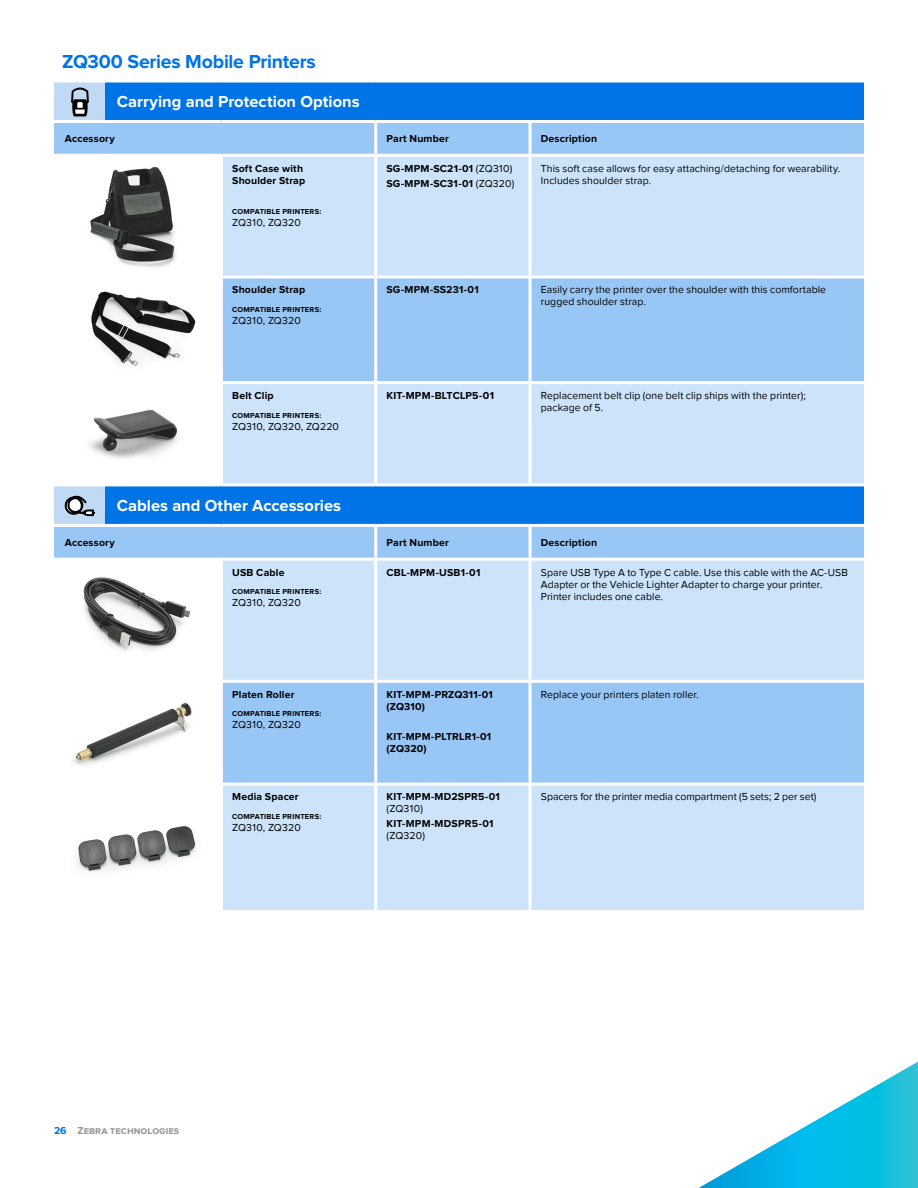
<style>
.page{position:relative;width:918px;height:1188px;background:#fff}
.page>*{position:absolute;margin:0;border:0;box-sizing:border-box;transform-origin:0 0}
.t1{font:700 19.5px "Proxima Nova";letter-spacing:-.015em;color:#0073e6}
.t2{font:700 16.5px "Proxima Nova";letter-spacing:.005em;color:#fff}
.t3{font:10.5px/12px "Proxima Nova";letter-spacing:.01em;color:#000}
.t4{font:700 10.5px/12px "Proxima Nova";letter-spacing:.015em;color:#000}
.t5{font:700 10.5px "Proxima Nova";color:#989899}
.t6{font:700 7.5px "Proxima Nova";letter-spacing:.03em;color:#000}
.s1{font-weight:400}
.s2{color:#0073e6}
</style>
<div class="page">
<div style="left:223px;top:561px;width:641px;height:119px;background:#cce3fa"></div>
<div style="left:223px;top:683px;width:641px;height:100px;background:#99c7f5"></div>
<div style="left:223px;top:786px;width:641px;height:124px;background:#cce3fa"></div>
<hr style="left:374px;top:561px;width:3px;height:119px;background:#fff">
<hr style="left:529px;top:561px;width:3px;height:119px;background:#fff">
<hr style="left:374px;top:683px;width:3px;height:100px;background:#fff">
<hr style="left:529px;top:683px;width:3px;height:100px;background:#fff">
<hr style="left:374px;top:786px;width:3px;height:124px;background:#fff">
<hr style="left:529px;top:786px;width:3px;height:124px;background:#fff">
<svg style="left:54px;top:81px;width:810px;height:478px;background:#a2c9f0"></svg>
<img style="left:83px;top:577px;width:108px;height:74px">
<img style="left:73px;top:702px;width:119px;height:64px">
<img style="left:77px;top:826px;width:119px;height:46px">
<svg style="left:699px;top:1062px;width:219px;height:126px"></svg>
<h1 class="t1" style="left:62px;top:52px;width:255px">ZQ300 Series Mobile Printers</h1>
<h2 class="t2" style="left:117px;top:94px;width:244px">Carrying and Protection Options</h2>
<p class="t4" style="left:65px;top:133px;width:52px">Accessory</p>
<p class="t4" style="left:387px;top:133px;width:64px">Part Number</p>
<p class="t4" style="left:541px;top:133px;width:58px">Description</p>
<p class="t4" style="left:232px;top:163px;width:75px">Soft Case with<br>Shoulder Strap</p>
<p class="t6" style="left:232px;top:209px;width:91px">COMPATIBLE PRINTERS:</p>
<p class="t3" style="left:232px;top:217px;width:70px">ZQ310, ZQ320</p>
<p class="t4" style="left:387px;top:161px;width:129px;line-height:15px">SG-MPM-SC21-01 <span class="s1">(ZQ310)<br></span>SG-MPM-SC31-01 <span class="s1">(ZQ320)</span></p>
<p class="t3" style="left:541px;top:162px;width:301px">This soft case allows for easy attaching / detaching for wearability.<br>Includes shoulder strap.</p>
<p class="t4" style="left:232px;top:284px;width:75px">Shoulder Strap</p>
<p class="t6" style="left:232px;top:306px;width:91px">COMPATIBLE PRINTERS:</p>
<p class="t3" style="left:232px;top:315px;width:70px">ZQ310, ZQ320</p>
<p class="t4" style="left:232px;top:390px;width:43px">Belt Clip</p>
<p class="t6" style="left:232px;top:412px;width:91px">COMPATIBLE PRINTERS:</p>
<p class="t3" style="left:232px;top:420px;width:108px">ZQ310, ZQ320, ZQ220</p>
<h2 class="t2" style="left:117px;top:498px;width:226px">Cables and Other Accessories</h2>
<p class="t4" style="left:387px;top:284px;width:94px">SG-MPM-SS231-01</p>
<p class="t3" style="left:541px;top:284px;width:287px">Easily carry the printer over the shoulder with this comfortable rugged shoulder strap.</p>
<p class="t4" style="left:387px;top:390px;width:109px">KIT-MPM-BLTCLP5-01</p>
<p class="t3" style="left:541px;top:390px;width:266px">Replacement belt clip (one belt clip ships with the printer); package of 5.</p>
<p class="t4" style="left:65px;top:537px;width:52px">Accessory</p>
<p class="t4" style="left:387px;top:537px;width:64px">Part Number</p>
<p class="t4" style="left:541px;top:537px;width:58px">Description</p>
<p class="t4" style="left:232px;top:567px;width:54px">USB Cable</p>
<p class="t6" style="left:232px;top:588px;width:91px">COMPATIBLE PRINTERS:</p>
<p class="t3" style="left:232px;top:597px;width:70px">ZQ310, ZQ320</p>
<p class="t4" style="left:387px;top:567px;width:95px">CBL-MPM-USB1-01</p>
<p class="t3" style="left:541px;top:566px;width:309px">Spare USB Type A to Type C cable. Use this cable with the AC-USB<br>Adapter or the Vehicle Lighter Adapter to charge your printer.<br>Printer includes one cable.</p>
<p class="t4" style="left:232px;top:689px;width:64px">Platen Roller</p>
<p class="t6" style="left:232px;top:711px;width:91px">COMPATIBLE PRINTERS:</p>
<p class="t3" style="left:232px;top:719px;width:70px">ZQ310, ZQ320</p>
<p class="t4" style="left:232px;top:791px;width:68px">Media Spacer</p>
<p class="t6" style="left:232px;top:813px;width:91px">COMPATIBLE PRINTERS:</p>
<p class="t3" style="left:232px;top:822px;width:70px">ZQ310, ZQ320</p>
<p class="t4" style="left:387px;top:689px;width:108px">KIT-MPM-PRZQ311-01 (ZQ310)</p>
<p class="t4" style="left:387px;top:731px;width:106px">KIT-MPM-PLTRLR1-01 (ZQ320)</p>
<p class="t4" style="left:387px;top:791px;width:115px">KIT-MPM-MD2SPR5-01</p>
<p class="t3" style="left:387px;top:803px;width:38px">(ZQ310)</p>
<p class="t4" style="left:387px;top:818px;width:108px">KIT-MPM-MDSPR5-01</p>
<p class="t3" style="left:387px;top:830px;width:40px">(ZQ320)</p>
<p class="t3" style="left:541px;top:688px;width:160px">Replace your printers platen roller.</p>
<p class="t3" style="left:541px;top:791px;width:277px">Spacers for the printer media compartment (5 sets; 2 per set)</p>
<p class="t5" style="left:54px;top:1126px;width:127px"><span class="s2">26</span> Zebra technologies</p>
</div>
